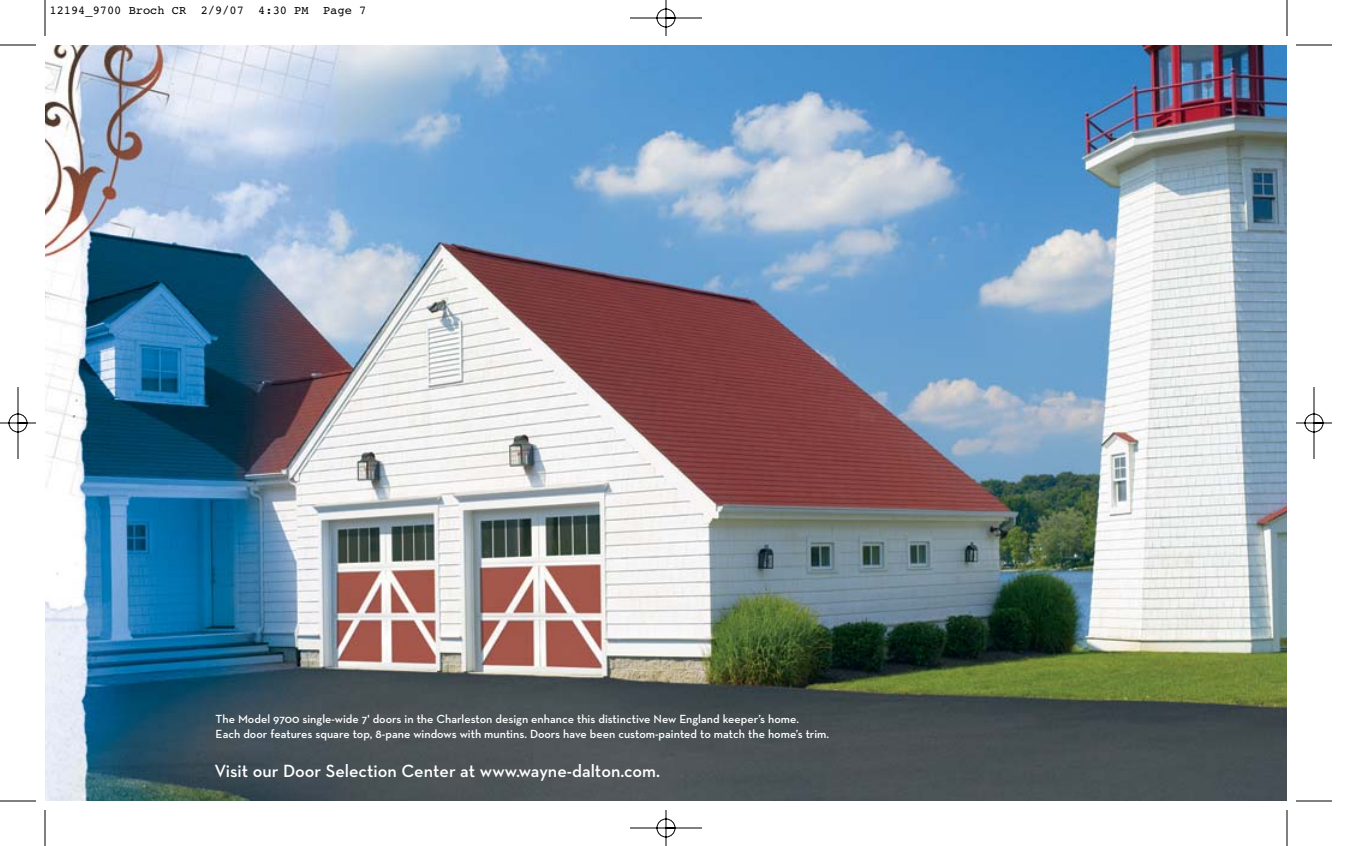
<style>
.page{position:relative;width:1350px;height:846px;background:#fff}
.page>*{position:absolute;margin:0;border:0;box-sizing:border-box;transform-origin:0 0}
.t1{font:600 18px "Neutra Text";color:#fff}
.t2{font:600 12px/14.4px "Neutra Text";color:#fff}
.t3{font:12px "Courier";color:#000}
</style>
<div class="page">
<img style="left:0;top:0;width:1332px;height:846px">
<p class="t3" style="left:50px;top:6px;width:318px">12194_9700 Broch CR 2/9/07 4:30 PM Page 7</p>
<p class="t2" style="left:216px;top:713px;width:615px">The Model 9700 single-wide 7' doors in the Charleston design enhance this distinctive New England keeper’s home.<br>Each door features square top, 8-pane windows with muntins. Doors have been custom-painted to match the home’s trim.</p>
<h1 class="t1" style="left:215px;top:764px;width:447px">Visit our Door Selection Center at www.wayne-dalton.com.</h1>
</div>
